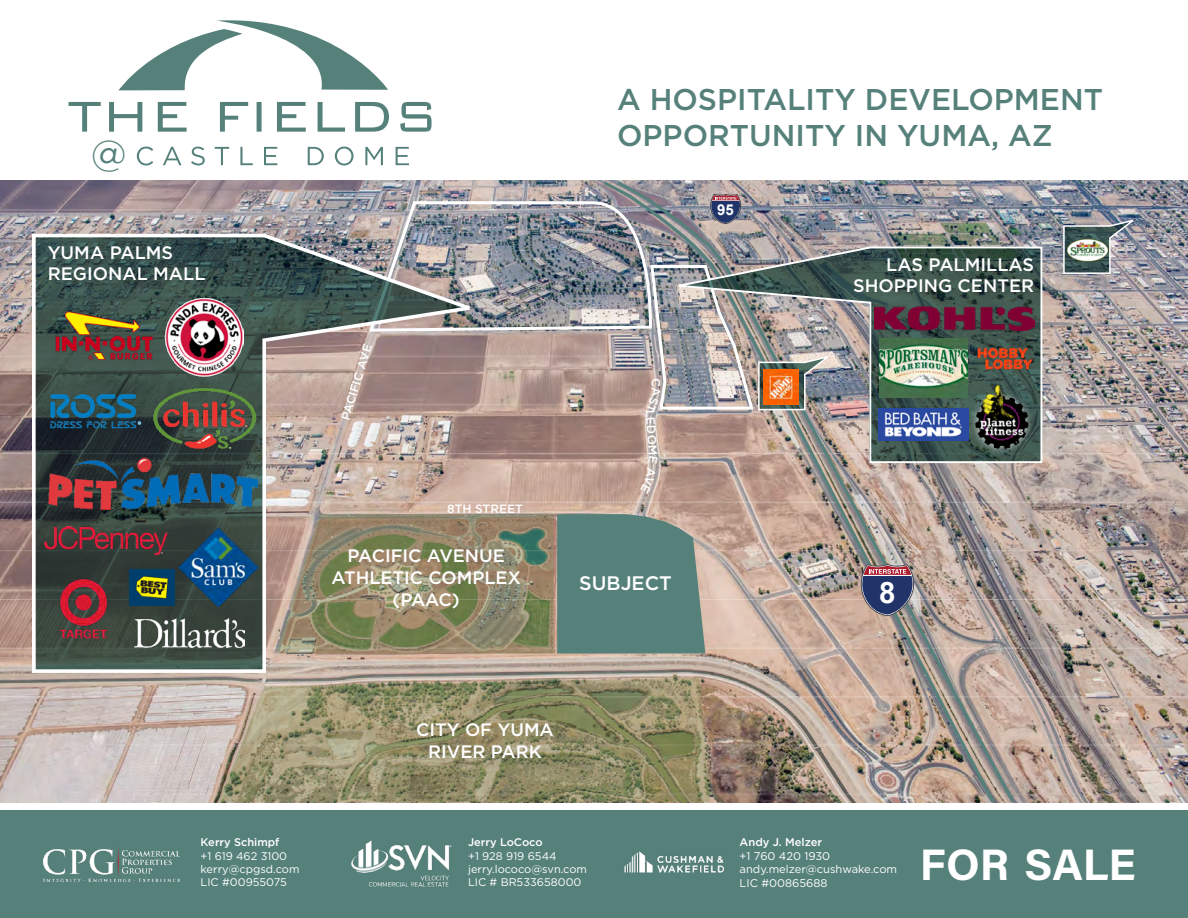
<style>
.page{position:relative;width:1188px;height:918px;background:#fff}
.page>*{position:absolute;margin:0;border:0;box-sizing:border-box;transform-origin:0 0}
.t1{font:700 44.1px "Acumin Pro";color:#fff}
.t2{font:36px "Gotham";color:#56817b}
.t3{font:500 30px "Gotham";color:#56817b}
.t4{font:700 29.55px "Arial";color:#fff}
.t5{font:500 19.65px "Gotham";color:#fff}
.t6{font:500 18px "Gotham";color:#fff}
.t7{font:700 15px "Arial";color:#fff}
.t8{font:500 12px "Gotham";color:#fff}
.t9{font:11.1px "Gotham";color:#fff}
.t10{font:500 11.1px "Gotham";color:#fff}
</style>
<div class="page">
<img style="left:0;top:181px;width:1188px;height:621px">
<img style="left:614px;top:180px;width:403px;height:623px">
<svg style="left:860px;top:564px;width:54px;height:52px;background:#605976"></svg>
<img style="left:30px;top:232px;width:454px;height:443px">
<img style="left:130px;top:569px;width:44px;height:37px">
<img style="left:45px;top:569px;width:78px;height:78px">
<img style="left:50px;top:307px;width:105px;height:58px">
<img style="left:147px;top:381px;width:125px;height:75px">
<img style="left:164px;top:298px;width:79px;height:78px">
<img style="left:134px;top:619px;width:111px;height:28px">
<img style="left:48px;top:457px;width:209px;height:53px">
<img style="left:40px;top:358px;width:107px;height:107px">
<div style="left:0;top:811px;width:1188px;height:107px;background:#56817b"></div>
<img style="left:624px;top:851px;width:100px;height:22px">
<img style="left:43px;top:848px;width:137px;height:34px">
<img style="left:351px;top:840px;width:101px;height:47px">
<img style="left:666px;top:246px;width:377px;height:218px">
<img style="left:44px;top:526px;width:125px;height:28px">
<img style="left:179px;top:528px;width:78px;height:78px">
<img style="left:875px;top:305px;width:160px;height:25px">
<img style="left:966px;top:385px;width:70px;height:72px">
<img style="left:878px;top:408px;width:91px;height:33px">
<img style="left:879px;top:338px;width:89px;height:59px">
<svg style="left:276px;top:514px;width:429px;height:139px;background:#7f8771"></svg>
<img style="left:976px;top:339px;width:57px;height:39px">
<svg style="left:218px;top:678px;width:492px;height:124px;background:#948f6d"></svg>
<svg style="left:69px;top:102px;width:363px;height:30px"></svg>
<svg style="left:119px;top:20px;width:269px;height:70px"></svg>
<svg style="left:137px;top:147px;width:272px;height:19px"></svg>
<img style="left:1062px;top:217px;width:78px;height:58px">
<img style="left:1064px;top:227px;width:46px;height:46px">
<img style="left:367px;top:194px;width:467px;height:218px">
<svg style="left:640px;top:456px;width:18px;height:38px"></svg>
<p class="t2" style="left:91px;top:130px;width:37px">@</p>
<p class="t6" style="left:48px;top:241px;width:127px">YUMA PALMS</p>
<p class="t6" style="left:48px;top:262px;width:159px">REGIONAL MALL</p>
<p class="t8" style="left:338px;top:417px;width:80px;rotate:-73deg">PACIFIC AVE</p>
<p class="t8" style="left:447px;top:501px;width:77px">8TH STREET</p>
<p class="t6" style="left:348px;top:544px;width:159px">PACIFIC AVENUE</p>
<p class="t6" style="left:332px;top:566px;width:191px">ATHLETIC COMPLEX</p>
<p class="t6" style="left:393px;top:587px;width:69px">(PAAC)</p>
<p class="t3" style="left:617px;top:80px;width:487px">A HOSPITALITY DEVELOPMENT</p>
<p class="t3" style="left:617px;top:116px;width:437px">OPPORTUNITY IN YUMA, AZ</p>
<p class="t7" style="left:717px;top:200px;width:18px">95</p>
<p class="t8" style="left:664px;top:378px;width:20px;rotate:90deg">CA</p>
<p class="t8" style="left:658px;top:409px;width:47px;rotate:86deg">LEDOM</p>
<p class="t6" style="left:886px;top:252px;width:149px">LAS PALMILLAS</p>
<p class="t6" style="left:853px;top:274px;width:182px">SHOPPING CENTER</p>
<p class="t5" style="left:579px;top:570px;width:94px">SUBJECT</p>
<p class="t4" style="left:879px;top:573px;width:18px">8</p>
<p class="t10" style="left:201px;top:835px;width:80px">Kerry Schimpf</p>
<p class="t9" style="left:201px;top:849px;width:88px">+1 619 462 3100</p>
<p class="t9" style="left:201px;top:862px;width:100px">kerry@cpgsd.com</p>
<p class="t9" style="left:201px;top:875px;width:88px">LIC #00955075</p>
<p class="t6" style="left:416px;top:718px;width:139px">CITY OF YUMA</p>
<p class="t6" style="left:428px;top:740px;width:115px">RIVER PARK</p>
<p class="t10" style="left:468px;top:835px;width:76px">Jerry LoCoco</p>
<p class="t9" style="left:468px;top:849px;width:90px">+1 928 919 6544</p>
<p class="t9" style="left:468px;top:862px;width:120px">jerry.lococo@svn.com</p>
<p class="t9" style="left:468px;top:875px;width:115px">LIC # BR533658000</p>
<p class="t10" style="left:740px;top:835px;width:84px">Andy J. Melzer</p>
<p class="t9" style="left:740px;top:849px;width:92px">+1 760 420 1930</p>
<p class="t9" style="left:740px;top:862px;width:159px">andy.melzer@cushwake.com</p>
<p class="t9" style="left:740px;top:876px;width:89px">LIC #00865688</p>
<p class="t1" style="left:920px;top:834px;width:217px">FOR SALE</p>
</div>
